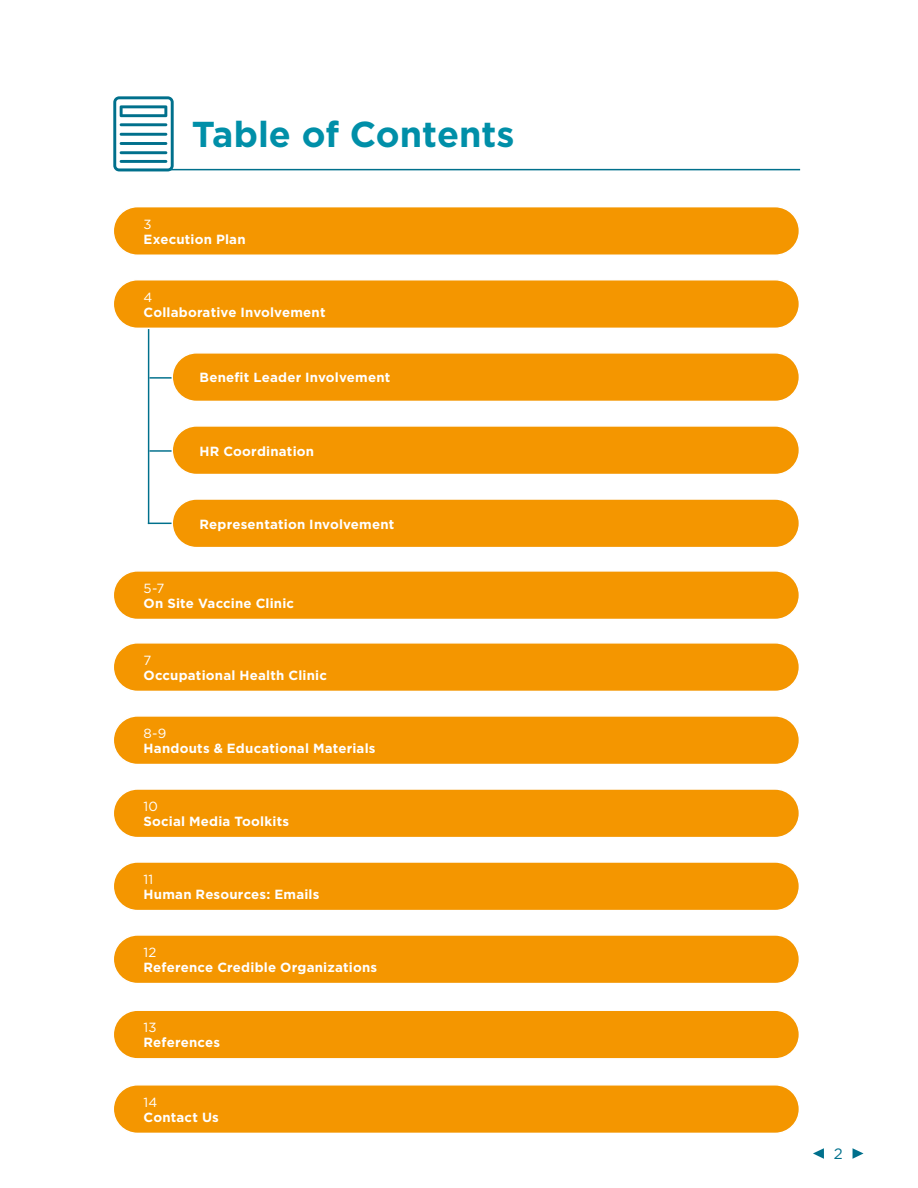
<style>
.page{position:relative;width:918px;height:1188px;background:#fff}
.page>*{position:absolute;margin:0;border:0;box-sizing:border-box;transform-origin:0 0}
.t1{font:700 36px "Gotham";color:#008fa8}
.t2{font:15px "Gotham";color:#00708c}
.t3{font:700 13.2px "Gotham";letter-spacing:.015em;color:#fff}
.t4{font:13.2px "Gotham";letter-spacing:.01em;color:#fff}
</style>
<div class="page">
<hr style="left:149px;top:377px;width:86px;height:2px;background:#00708c">
<hr style="left:149px;top:450px;width:86px;height:2px;background:#00708c">
<hr style="left:148px;top:523px;width:86px;height:1px;background:#00708c">
<hr style="left:148px;top:306px;width:1px;height:218px;background:#00708c">
<div style="left:113px;top:207px;width:686px;height:48px;background:#f49600;border-radius:24px"></div>
<div style="left:113px;top:206px;width:687px;height:50px;border:1px solid #fff;border-radius:24px"></div>
<div style="left:113px;top:571px;width:686px;height:48px;background:#f49600;border-radius:24px"></div>
<div style="left:113px;top:570px;width:687px;height:50px;border:1px solid #fff;border-radius:24px"></div>
<div style="left:172px;top:353px;width:627px;height:48px;background:#f49600;border-radius:24px"></div>
<div style="left:172px;top:352px;width:628px;height:50px;border:1px solid #fff;border-radius:24px"></div>
<div style="left:113px;top:789px;width:686px;height:49px;background:#f49600;border-radius:24px"></div>
<div style="left:113px;top:788px;width:687px;height:50px;border:1px solid #fff;border-radius:24px"></div>
<div style="left:113px;top:643px;width:686px;height:48px;background:#f49600;border-radius:24px"></div>
<div style="left:113px;top:642px;width:687px;height:50px;border:1px solid #fff;border-radius:24px"></div>
<div style="left:172px;top:426px;width:627px;height:49px;background:#f49600;border-radius:24px"></div>
<div style="left:172px;top:425px;width:628px;height:50px;border:1px solid #fff;border-radius:24px"></div>
<div style="left:113px;top:280px;width:686px;height:48px;background:#f49600;border-radius:24px"></div>
<div style="left:113px;top:279px;width:687px;height:50px;border:1px solid #fff;border-radius:24px"></div>
<div style="left:113px;top:716px;width:686px;height:49px;background:#f49600;border-radius:24px"></div>
<div style="left:113px;top:715px;width:687px;height:50px;border:1px solid #fff;border-radius:24px"></div>
<div style="left:172px;top:499px;width:627px;height:49px;background:#f49600;border-radius:24px"></div>
<div style="left:172px;top:498px;width:628px;height:50px;border:1px solid #fff;border-radius:24px"></div>
<div style="left:113px;top:862px;width:686px;height:49px;background:#f49600;border-radius:24px"></div>
<div style="left:113px;top:861px;width:687px;height:50px;border:1px solid #fff;border-radius:24px"></div>
<div style="left:113px;top:1010px;width:686px;height:49px;background:#f49600;border-radius:24px"></div>
<div style="left:113px;top:1009px;width:687px;height:51px;border:1px solid #fff;border-radius:24px"></div>
<div style="left:113px;top:935px;width:686px;height:49px;background:#f49600;border-radius:24px"></div>
<div style="left:113px;top:934px;width:687px;height:50px;border:1px solid #fff;border-radius:24px"></div>
<div style="left:113px;top:1085px;width:686px;height:48px;background:#f49600;border-radius:24px"></div>
<div style="left:113px;top:1084px;width:687px;height:50px;border:1px solid #fff;border-radius:24px"></div>
<svg style="left:853px;top:1148px;width:10px;height:11px"></svg>
<svg style="left:813px;top:1148px;width:11px;height:11px"></svg>
<svg style="left:113px;top:96px;width:61px;height:75px"></svg>
<hr style="left:120px;top:123px;width:47px;height:3px;background:#00708c">
<hr style="left:120px;top:133px;width:47px;height:3px;background:#00708c">
<hr style="left:120px;top:142px;width:47px;height:3px;background:#00708c">
<hr style="left:120px;top:151px;width:47px;height:3px;background:#00708c">
<hr style="left:120px;top:160px;width:47px;height:3px;background:#00708c">
<hr style="left:116px;top:169px;width:684px;height:1px;background:#00708c">
<h1 class="t1" style="left:192px;top:110px;width:324px">Table of Contents</h1>
<p class="t4" style="left:144px;top:216px;width:10px">3</p>
<p class="t3" style="left:144px;top:230px;width:104px">Execution Plan</p>
<p class="t4" style="left:144px;top:289px;width:10px">4</p>
<p class="t3" style="left:144px;top:303px;width:184px">Collaborative Involvement</p>
<p class="t3" style="left:200px;top:369px;width:192px">Benefit Leader Involvement</p>
<p class="t3" style="left:200px;top:442px;width:116px">HR Coordination</p>
<p class="t3" style="left:200px;top:515px;width:196px">Representation Involvement</p>
<p class="t4" style="left:144px;top:580px;width:22px">5-7</p>
<p class="t3" style="left:144px;top:594px;width:152px">On Site Vaccine Clinic</p>
<p class="t4" style="left:144px;top:652px;width:9px">7</p>
<p class="t3" style="left:144px;top:666px;width:185px">Occupational Health Clinic</p>
<p class="t4" style="left:144px;top:725px;width:24px">8-9</p>
<p class="t3" style="left:144px;top:739px;width:234px">Handouts &amp; Educational Materials</p>
<p class="t4" style="left:144px;top:798px;width:16px">10</p>
<p class="t3" style="left:144px;top:813px;width:147px">Social Media Toolkits</p>
<p class="t4" style="left:144px;top:871px;width:11px">11</p>
<p class="t3" style="left:144px;top:886px;width:177px">Human Resources: Emails</p>
<p class="t4" style="left:144px;top:944px;width:14px">12</p>
<p class="t3" style="left:144px;top:959px;width:235px">Reference Credible Organizations</p>
<p class="t4" style="left:144px;top:1019px;width:14px">13</p>
<p class="t3" style="left:144px;top:1034px;width:78px">References</p>
<p class="t4" style="left:144px;top:1094px;width:15px">14</p>
<p class="t3" style="left:144px;top:1108px;width:77px">Contact Us</p>
<p class="t2" style="left:834px;top:1144px;width:10px">2</p>
</div>
